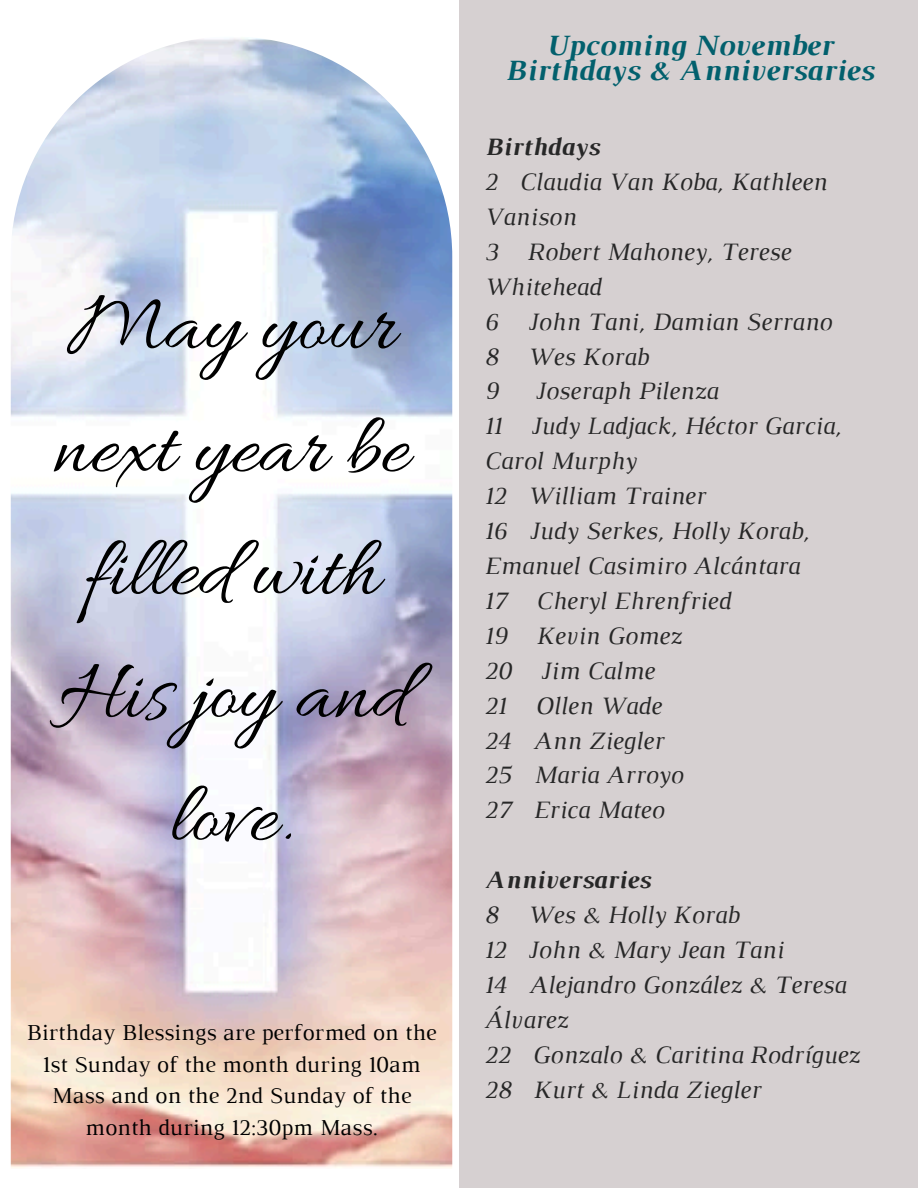
<style>
.page{position:relative;width:918px;height:1188px;background:#fff}
.page>*{position:absolute;margin:0;border:0;box-sizing:border-box;transform-origin:0 0}
.t1{font:88.2px/122.9px "Allura";color:#000;text-align:center}
.t2{font:italic 700 30px/25.8px "Luthier";color:#02606d;text-align:center}
.t3{font:italic 25.5px/35px "Luthier";color:#272727}
.t4{font:italic 700 25.5px "Luthier";color:#272727}
.t5{font:23.25px/31.5px "Luthier";color:#000;text-align:center}
</style>
<div class="page">
<div style="left:459px;top:0;width:459px;height:1188px;background:#d6d0d1"></div>
<img style="left:11px;top:38px;width:441px;height:1131px">
<p class="t1" style="left:54px;top:269px;width:356px">May your next year be filled with<br>His joy and love.</p>
<h2 class="t5" style="left:26px;top:1019px;width:412px">Birthday Blessings are performed on the 1st Sunday of the month during 10am Mass and on the 2nd Sunday of the month during 12:30pm Mass.</h2>
<h1 class="t2" style="left:504px;top:34px;width:370px">Upcoming November<br>Birthdays &amp; Anniversaries</h1>
<p class="t4" style="left:484px;top:137px;width:116px">Birthdays</p>
<p class="t3" style="left:484px;top:166px;width:344px">2 Claudia Van Koba, Kathleen<br>Vanison</p>
<p class="t3" style="left:484px;top:236px;width:308px">3 Robert Mahoney, Terese<br>Whitehead</p>
<p class="t3" style="left:484px;top:306px;width:349px">6 John Tani, Damian Serrano</p>
<p class="t3" style="left:484px;top:341px;width:165px">8 Wes Korab</p>
<p class="t3" style="left:484px;top:376px;width:16px">9</p>
<p class="t3" style="left:535px;top:376px;width:184px">Joseraph Pilenza</p>
<p class="t3" style="left:484px;top:410px;width:359px">11 Judy Ladjack, Héctor Garcia,<br>Carol Murphy</p>
<p class="t3" style="left:484px;top:480px;width:222px">12 William Trainer</p>
<p class="t3" style="left:484px;top:515px;width:327px">16 Judy Serkes, Holly Korab,<br>Emanuel Casimiro Alcántara</p>
<p class="t3" style="left:484px;top:585px;width:248px">17 Cheryl Ehrenfried</p>
<p class="t3" style="left:484px;top:620px;width:199px">19 Kevin Gomez</p>
<p class="t3" style="left:484px;top:655px;width:172px">20 Jim Calme</p>
<p class="t3" style="left:484px;top:690px;width:179px">21 Ollen Wade</p>
<p class="t3" style="left:484px;top:725px;width:181px">24 Ann Ziegler</p>
<p class="t3" style="left:484px;top:760px;width:200px">25 Maria Arroyo</p>
<p class="t3" style="left:484px;top:795px;width:181px">27 Erica Mateo</p>
<p class="t4" style="left:484px;top:871px;width:167px">Anniversaries</p>
<p class="t3" style="left:484px;top:899px;width:256px">8 Wes &amp; Holly Korab</p>
<p class="t3" style="left:484px;top:934px;width:301px">12 John &amp; Mary Jean Tani</p>
<p class="t3" style="left:484px;top:969px;width:363px">14 Alejandro González &amp; Teresa<br>Álvarez</p>
<p class="t3" style="left:484px;top:1039px;width:377px">22 Gonzalo &amp; Caritina Rodríguez</p>
<p class="t3" style="left:484px;top:1074px;width:278px">28 Kurt &amp; Linda Ziegler</p>
</div>
